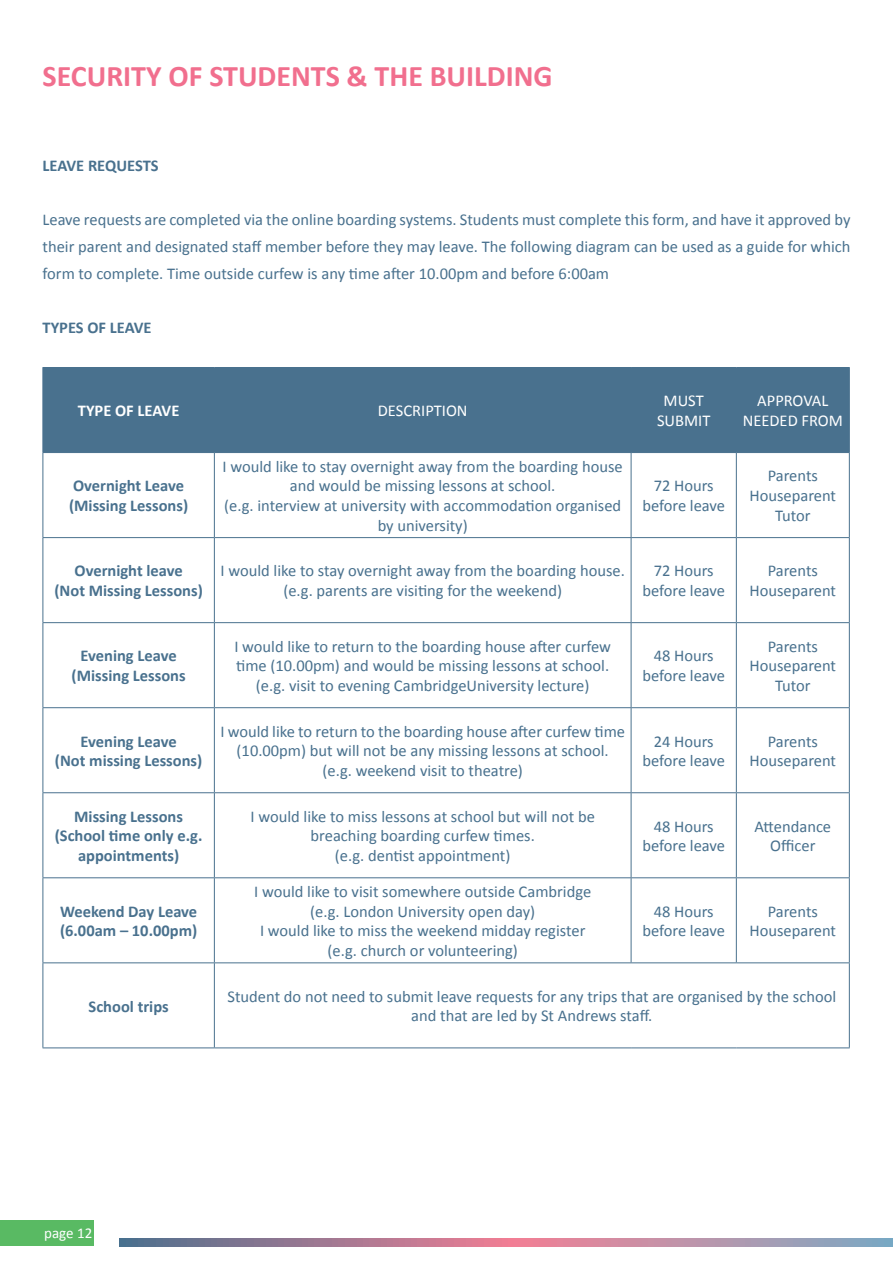
<style>
.page{position:relative;width:893px;height:1263px;background:#fff}
.page>*{position:absolute;margin:0;border:0;box-sizing:border-box;transform-origin:0 0}
.t1{font:700 30px "Calibri";color:#f16f8e}
.t2{font:16.5px/19.8px "Calibri";color:#49718e;text-align:center}
.t3{font:700 16.5px/19.8px "Calibri";color:#49718e;text-align:center}
.t4{font:16.5px/19.8px "Calibri";color:#fff;text-align:center}
.t5{font:700 16.5px "Calibri";color:#fff}
.t6{font:15px "Calibri";color:#fff}
</style>
<div class="page">
<div style="left:0;top:1220px;width:94px;height:26px;background:#59ba63"></div>
<div style="left:44px;top:368px;width:805px;height:84px;background:#49718e"></div>
<hr style="left:43px;top:367px;width:171px;height:1px;background:#49718e">
<hr style="left:43px;top:368px;width:1px;height:84px;background:#49718e">
<hr style="left:214px;top:367px;width:417px;height:1px;background:#49718e">
<hr style="left:214px;top:368px;width:1px;height:84px;background:#49718e">
<hr style="left:631px;top:367px;width:105px;height:1px;background:#49718e">
<hr style="left:631px;top:368px;width:1px;height:84px;background:#49718e">
<hr style="left:736px;top:367px;width:114px;height:1px;background:#49718e">
<hr style="left:736px;top:368px;width:1px;height:84px;background:#49718e">
<hr style="left:849px;top:368px;width:1px;height:84px;background:#49718e">
<hr style="left:43px;top:452px;width:171px;height:1px;background:#49718e">
<hr style="left:43px;top:453px;width:1px;height:84px;background:#49718e">
<hr style="left:214px;top:452px;width:417px;height:1px;background:#49718e">
<hr style="left:214px;top:453px;width:1px;height:84px;background:#49718e">
<hr style="left:631px;top:452px;width:105px;height:1px;background:#49718e">
<hr style="left:631px;top:453px;width:1px;height:84px;background:#49718e">
<hr style="left:736px;top:452px;width:114px;height:1px;background:#49718e">
<hr style="left:736px;top:453px;width:1px;height:84px;background:#49718e">
<hr style="left:849px;top:453px;width:1px;height:84px;background:#49718e">
<hr style="left:43px;top:537px;width:171px;height:1px;background:#49718e">
<hr style="left:43px;top:538px;width:1px;height:84px;background:#49718e">
<hr style="left:214px;top:537px;width:417px;height:1px;background:#49718e">
<hr style="left:214px;top:538px;width:1px;height:84px;background:#49718e">
<hr style="left:631px;top:537px;width:105px;height:1px;background:#49718e">
<hr style="left:631px;top:538px;width:1px;height:84px;background:#49718e">
<hr style="left:736px;top:537px;width:114px;height:1px;background:#49718e">
<hr style="left:736px;top:538px;width:1px;height:84px;background:#49718e">
<hr style="left:849px;top:538px;width:1px;height:84px;background:#49718e">
<hr style="left:43px;top:622px;width:171px;height:1px;background:#49718e">
<hr style="left:43px;top:623px;width:1px;height:84px;background:#49718e">
<hr style="left:214px;top:622px;width:417px;height:1px;background:#49718e">
<hr style="left:214px;top:623px;width:1px;height:84px;background:#49718e">
<hr style="left:631px;top:622px;width:105px;height:1px;background:#49718e">
<hr style="left:631px;top:623px;width:1px;height:84px;background:#49718e">
<hr style="left:736px;top:622px;width:114px;height:1px;background:#49718e">
<hr style="left:736px;top:623px;width:1px;height:84px;background:#49718e">
<hr style="left:849px;top:623px;width:1px;height:84px;background:#49718e">
<hr style="left:43px;top:707px;width:171px;height:1px;background:#49718e">
<hr style="left:43px;top:708px;width:1px;height:84px;background:#49718e">
<hr style="left:214px;top:707px;width:417px;height:1px;background:#49718e">
<hr style="left:214px;top:708px;width:1px;height:84px;background:#49718e">
<hr style="left:631px;top:707px;width:105px;height:1px;background:#49718e">
<hr style="left:631px;top:708px;width:1px;height:84px;background:#49718e">
<hr style="left:736px;top:707px;width:114px;height:1px;background:#49718e">
<hr style="left:736px;top:708px;width:1px;height:84px;background:#49718e">
<hr style="left:849px;top:708px;width:1px;height:84px;background:#49718e">
<hr style="left:43px;top:792px;width:171px;height:1px;background:#49718e">
<hr style="left:43px;top:793px;width:1px;height:84px;background:#49718e">
<hr style="left:214px;top:792px;width:417px;height:1px;background:#49718e">
<hr style="left:214px;top:793px;width:1px;height:84px;background:#49718e">
<hr style="left:631px;top:792px;width:105px;height:1px;background:#49718e">
<hr style="left:631px;top:793px;width:1px;height:84px;background:#49718e">
<hr style="left:736px;top:792px;width:114px;height:1px;background:#49718e">
<hr style="left:736px;top:793px;width:1px;height:84px;background:#49718e">
<hr style="left:849px;top:793px;width:1px;height:84px;background:#49718e">
<hr style="left:43px;top:877px;width:171px;height:1px;background:#49718e">
<hr style="left:43px;top:878px;width:1px;height:84px;background:#49718e">
<hr style="left:214px;top:877px;width:417px;height:1px;background:#49718e">
<hr style="left:214px;top:878px;width:1px;height:84px;background:#49718e">
<hr style="left:631px;top:877px;width:105px;height:1px;background:#49718e">
<hr style="left:631px;top:878px;width:1px;height:84px;background:#49718e">
<hr style="left:736px;top:877px;width:114px;height:1px;background:#49718e">
<hr style="left:736px;top:878px;width:1px;height:84px;background:#49718e">
<hr style="left:849px;top:878px;width:1px;height:84px;background:#49718e">
<hr style="left:43px;top:962px;width:171px;height:1px;background:#49718e">
<hr style="left:43px;top:963px;width:1px;height:84px;background:#49718e">
<hr style="left:214px;top:962px;width:417px;height:1px;background:#49718e">
<hr style="left:214px;top:963px;width:1px;height:84px;background:#49718e">
<hr style="left:631px;top:962px;width:105px;height:1px;background:#49718e">
<hr style="left:736px;top:962px;width:114px;height:1px;background:#49718e">
<hr style="left:849px;top:963px;width:1px;height:84px;background:#49718e">
<hr style="left:43px;top:1047px;width:171px;height:1px;background:#49718e">
<hr style="left:214px;top:1047px;width:417px;height:1px;background:#49718e">
<hr style="left:631px;top:1047px;width:105px;height:1px;background:#49718e">
<hr style="left:736px;top:1047px;width:114px;height:1px;background:#49718e">
<svg style="left:120px;top:1238px;width:773px;height:8px;background:#aa859e"></svg>
<h1 class="t1" style="left:43px;top:65px;width:512px">SECURITY OF STUDENTS &amp; THE BUILDING</h1>
<p class="t3" style="left:43px;top:157px;width:118px">LEAVE REQUESTS</p>
<p class="t2" style="left:43px;top:206px;width:809px;line-height:27px;text-align:justify">Leave requests are completed via the online boarding systems. Students must complete this form, and have it approved by their parent and designated staff member before they may leave. The following diagram can be used as a guide for which form to complete. Time outside curfew is any time after 10.00pm and before 6:00am</p>
<p class="t3" style="left:43px;top:319px;width:111px">TYPES OF LEAVE</p>
<p class="t5" style="left:78px;top:404px;width:103px">TYPE OF LEAVE</p>
<p class="t4" style="left:378px;top:402px;width:91px">DESCRIPTION</p>
<p class="t4" style="left:657px;top:392px;width:55px">MUST<br>SUBMIT</p>
<p class="t4" style="left:743px;top:392px;width:102px">APPROVAL<br>NEEDED FROM</p>
<p class="t3" style="left:69px;top:477px;width:121px;text-align:left">Overnight Leave (Missing Lessons)</p>
<p class="t2" style="left:223px;top:456px;width:402px">I would like to stay overnight away from the boarding house and would be missing lessons at school.<br>(e.g. interview at university with accommodation organised by university)</p>
<p class="t2" style="left:642px;top:475px;width:84px">72 Hours before leave</p>
<p class="t2" style="left:749px;top:467px;width:88px">Parents<br>Houseparent<br>Tutor</p>
<p class="t3" style="left:54px;top:562px;width:150px">Overnight leave<br>(Not Missing Lessons)</p>
<p class="t2" style="left:221px;top:561px;width:406px">I would like to stay overnight away from the boarding house. (e.g. parents are visiting for the weekend)</p>
<p class="t2" style="left:642px;top:561px;width:84px">72 Hours before leave</p>
<p class="t2" style="left:749px;top:562px;width:88px">Parents<br>Houseparent</p>
<p class="t3" style="left:72px;top:647px;width:116px">Evening Leave (Missing Lessons</p>
<p class="t2" style="left:234px;top:636px;width:378px">I would like to return to the boarding house after curfew time (10.00pm) and would be missing lessons at school. (e.g. visit to evening CambridgeUniversity lecture)</p>
<p class="t2" style="left:642px;top:646px;width:84px">48 Hours before leave</p>
<p class="t2" style="left:749px;top:637px;width:88px">Parents<br>Houseparent<br>Tutor</p>
<p class="t3" style="left:55px;top:732px;width:149px">Evening Leave<br>(Not missing Lessons)</p>
<p class="t2" style="left:220px;top:721px;width:406px">I would like to return to the boarding house after curfew time (10.00pm) but will not be any missing lessons at school. (e.g. weekend visit to theatre)</p>
<p class="t2" style="left:642px;top:731px;width:84px">24 Hours before leave</p>
<p class="t2" style="left:749px;top:732px;width:88px">Parents<br>Houseparent</p>
<p class="t3" style="left:55px;top:807px;width:149px">Missing Lessons (School time only e.g. appointments)</p>
<p class="t2" style="left:250px;top:806px;width:346px">I would like to miss lessons at school but will not be breaching boarding curfew times.<br>(e.g. dentist appointment)</p>
<p class="t2" style="left:642px;top:816px;width:84px">48 Hours before leave</p>
<p class="t2" style="left:754px;top:816px;width:78px">Attendance<br>Officer</p>
<p class="t3" style="left:60px;top:901px;width:139px;text-align:left">Weekend Day Leave (6.00am – 10.00pm)</p>
<p class="t2" style="left:254px;top:881px;width:339px">I would like to visit somewhere outside Cambridge (e.g. London University open day)<br>I would like to miss the weekend midday register (e.g. church or volunteering)</p>
<p class="t2" style="left:642px;top:901px;width:84px">48 Hours before leave</p>
<p class="t2" style="left:749px;top:902px;width:88px">Parents<br>Houseparent</p>
<p class="t3" style="left:89px;top:997px;width:82px">School trips</p>
<p class="t2" style="left:227px;top:986px;width:610px">Student do not need to submit leave requests for any trips that are organised by the school and that are led by St Andrews staff.</p>
<p class="t6" style="left:44px;top:1228px;width:50px">page 12</p>
</div>
